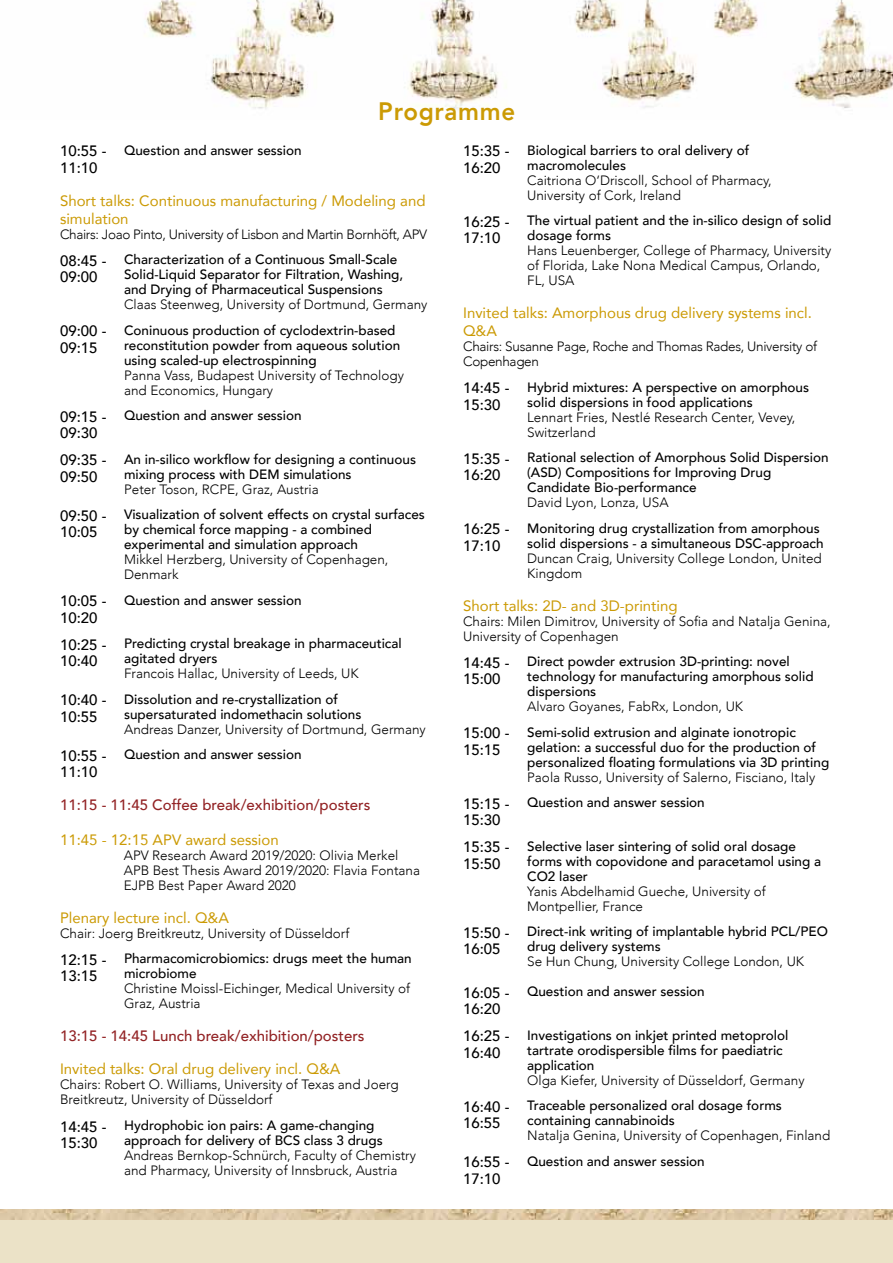
<style>
.page{position:relative;width:893px;height:1263px;background:#fff}
.page>*{position:absolute;margin:0;border:0;box-sizing:border-box;transform-origin:0 0}
.t1{font:800 25.2px "Avenir";letter-spacing:.03em;color:#cb9a04;scale:.95 1}
.t2{font:500 15px/16.5px "Avenir";color:#000}
.t3{font:15px/18px "Avenir";color:#cb9a04}
.t4{font:500 15px "Avenir";color:#922224}
.t5{font:500 13.5px/15px "Avenir";color:#000}
.t6{font:300 13.5px/15px "Avenir";color:#000}
.t7{font:300 13.5px/15px "Avenir";letter-spacing:-.02em;color:#000}
.t8{font:300 13.5px "Avenir";letter-spacing:-.025em;color:#000}
</style>
<div class="page">
<div style="left:0;top:1219px;width:893px;height:44px;background:#ebe2c7"></div>
<img style="left:0;top:1209px;width:893px;height:10px">
<img style="left:146px;top:0;width:747px;height:110px">
<h1 class="t1" style="left:378px;top:91px;width:146px">Programme</h1>
<p class="t2" style="left:60px;top:142px;width:48px">10:55 -<br>11:10</p>
<p class="t5" style="left:124px;top:142px;width:179px">Question and answer session</p>
<p class="t3" style="left:60px;top:191px;width:367px">Short talks: Continuous manufacturing / Modeling and simulation</p>
<p class="t8" style="left:60px;top:226px;width:369px">Chairs: Joao Pinto, University of Lisbon and Martin Bornhöft, APV</p>
<p class="t2" style="left:60px;top:252px;width:48px">08:45 -<br>09:00</p>
<p class="t5" style="left:124px;top:251px;width:281px">Characterization of a Continuous Small-Scale<br>Solid-Liquid Separator for Filtration, Washing, and Drying of Pharmaceutical Suspensions</p>
<p class="t6" style="left:124px;top:297px;width:305px">Claas Steenweg, University of Dortmund, Germany</p>
<p class="t2" style="left:60px;top:322px;width:48px">09:00 -<br>09:15</p>
<p class="t5" style="left:124px;top:322px;width:278px">Coninuous production of cyclodextrin-based reconstitution powder from aqueous solution using scaled-up electrospinning</p>
<p class="t6" style="left:124px;top:368px;width:281px">Panna Vass, Budapest University of Technology and Economics, Hungary</p>
<p class="t2" style="left:60px;top:408px;width:48px">09:15 -<br>09:30</p>
<p class="t5" style="left:124px;top:407px;width:179px">Question and answer session</p>
<p class="t2" style="left:60px;top:451px;width:48px">09:35 -<br>09:50</p>
<p class="t5" style="left:124px;top:451px;width:293px">An in-silico workflow for designing a continuous mixing process with DEM simulations</p>
<p class="t6" style="left:124px;top:482px;width:196px">Peter Toson, RCPE, Graz, Austria</p>
<p class="t2" style="left:60px;top:507px;width:48px">09:50 -<br>10:05</p>
<p class="t5" style="left:124px;top:506px;width:302px">Visualization of solvent effects on crystal surfaces by chemical force mapping - a combined experimental and simulation approach</p>
<p class="t6" style="left:124px;top:552px;width:266px">Mikkel Herzberg, University of Copenhagen,<br>Denmark</p>
<p class="t2" style="left:60px;top:592px;width:48px">10:05 -<br>10:20</p>
<p class="t5" style="left:124px;top:592px;width:179px">Question and answer session</p>
<p class="t2" style="left:60px;top:636px;width:48px">10:25 -<br>10:40</p>
<p class="t5" style="left:124px;top:635px;width:279px">Predicting crystal breakage in pharmaceutical agitated dryers</p>
<p class="t6" style="left:124px;top:666px;width:236px">Francois Hallac, University of Leeds, UK</p>
<p class="t2" style="left:60px;top:691px;width:48px">10:40 -<br>10:55</p>
<p class="t5" style="left:124px;top:691px;width:239px">Dissolution and re-crystallization of supersaturated indomethacin solutions</p>
<p class="t6" style="left:124px;top:722px;width:303px">Andreas Danzer, University of Dortmund, Germany</p>
<p class="t2" style="left:60px;top:747px;width:48px">10:55 -<br>11:10</p>
<p class="t5" style="left:124px;top:746px;width:179px">Question and answer session</p>
<p class="t4" style="left:60px;top:792px;width:312px">11:15 - 11:45 Coffee break/exhibition/posters</p>
<p class="t3" style="left:60px;top:830px;width:220px">11:45 - 12:15 APV award session</p>
<p class="t6" style="left:124px;top:848px;width:298px">APV Research Award 2019/2020: Olivia Merkel<br>APB Best Thesis Award 2019/2020: Flavia Fontana<br>EJPB Best Paper Award 2020</p>
<p class="t3" style="left:60px;top:908px;width:170px">Plenary lecture incl. Q&amp;A</p>
<p class="t6" style="left:60px;top:926px;width:291px">Chair: Joerg Breitkreutz, University of Düsseldorf</p>
<p class="t2" style="left:60px;top:951px;width:48px">12:15 -<br>13:15</p>
<p class="t5" style="left:124px;top:950px;width:289px">Pharmacomicrobiomics: drugs meet the human microbiome</p>
<p class="t6" style="left:124px;top:981px;width:288px">Christine Moissl-Eichinger, Medical University of<br>Graz, Austria</p>
<p class="t4" style="left:60px;top:1023px;width:306px">13:15 - 14:45 Lunch break/exhibition/posters</p>
<p class="t3" style="left:60px;top:1060px;width:282px">Invited talks: Oral drug delivery incl. Q&amp;A</p>
<p class="t6" style="left:60px;top:1077px;width:340px">Chairs: Robert O. Williams, University of Texas and Joerg<br>Breitkreutz, University of Düsseldorf</p>
<p class="t2" style="left:60px;top:1117px;width:48px">14:45 -<br>15:30</p>
<p class="t5" style="left:124px;top:1117px;width:260px">Hydrophobic ion pairs: A game-changing approach for delivery of BCS class 3 drugs</p>
<p class="t6" style="left:124px;top:1148px;width:293px">Andreas Bernkop-Schnürch, Faculty of Chemistry and Pharmacy, University of Innsbruck, Austria</p>
<p class="t2" style="left:463px;top:142px;width:48px">15:35 -<br>16:20</p>
<p class="t5" style="left:527px;top:142px;width:224px">Biological barriers to oral delivery of macromolecules</p>
<p class="t6" style="left:527px;top:173px;width:246px">Caitriona O‘Driscoll, School of Pharmacy,<br>University of Cork, Ireland</p>
<p class="t2" style="left:463px;top:213px;width:48px">16:25 -<br>17:10</p>
<p class="t5" style="left:527px;top:212px;width:306px">The virtual patient and the in-silico design of solid dosage forms</p>
<p class="t6" style="left:527px;top:243px;width:306px">Hans Leuenberger, College of Pharmacy, University of Florida, Lake Nona Medical Campus, Orlando,<br>FL, USA</p>
<p class="t3" style="left:463px;top:304px;width:350px">Invited talks: Amorphous drug delivery systems incl.<br>Q&amp;A</p>
<p class="t7" style="left:463px;top:339px;width:356px">Chairs: Susanne Page, Roche and Thomas Rades, University of<br>Copenhagen</p>
<p class="t2" style="left:463px;top:379px;width:48px">14:45 -<br>15:30</p>
<p class="t5" style="left:527px;top:379px;width:283px">Hybrid mixtures: A perspective on amorphous solid dispersions in food applications</p>
<p class="t6" style="left:527px;top:410px;width:270px">Lennart Fries, Nestlé Research Center, Vevey,<br>Switzerland</p>
<p class="t2" style="left:463px;top:450px;width:48px">15:35 -<br>16:20</p>
<p class="t5" style="left:527px;top:449px;width:303px">Rational selection of Amorphous Solid Dispersion (ASD) Compositions for Improving Drug<br>Candidate Bio-performance</p>
<p class="t6" style="left:527px;top:495px;width:143px">David Lyon, Lonza, USA</p>
<p class="t2" style="left:463px;top:520px;width:48px">16:25 -<br>17:10</p>
<p class="t5" style="left:527px;top:520px;width:298px">Monitoring drug crystallization from amorphous solid dispersions - a simultaneous DSC-approach</p>
<p class="t6" style="left:527px;top:551px;width:296px">Duncan Craig, University College London, United<br>Kingdom</p>
<p class="t3" style="left:463px;top:596px;width:216px">Short talks: 2D- and 3D-printing</p>
<p class="t6" style="left:463px;top:614px;width:369px">Chairs: Milen Dimitrov, University of Sofia and Natalja Genina,<br>University of Copenhagen</p>
<p class="t2" style="left:463px;top:654px;width:48px">14:45 -<br>15:00</p>
<p class="t5" style="left:527px;top:653px;width:288px">Direct powder extrusion 3D-printing: novel technology for manufacturing amorphous solid dispersions</p>
<p class="t6" style="left:527px;top:699px;width:217px">Alvaro Goyanes, FabRx, London, UK</p>
<p class="t2" style="left:463px;top:724px;width:48px">15:00 -<br>15:15</p>
<p class="t5" style="left:527px;top:724px;width:304px">Semi-solid extrusion and alginate ionotropic gelation: a successful duo for the production of personalized floating formulations via 3D printing</p>
<p class="t6" style="left:527px;top:770px;width:290px">Paola Russo, University of Salerno, Fisciano, Italy</p>
<p class="t2" style="left:463px;top:795px;width:48px">15:15 -<br>15:30</p>
<p class="t5" style="left:527px;top:794px;width:179px">Question and answer session</p>
<p class="t2" style="left:463px;top:838px;width:48px">15:35 -<br>15:50</p>
<p class="t5" style="left:527px;top:838px;width:295px">Selective laser sintering of solid oral dosage forms with copovidone and paracetamol using a<br>CO2 laser</p>
<p class="t6" style="left:527px;top:884px;width:240px">Yanis Abdelhamid Gueche, University of<br>Montpellier, France</p>
<p class="t2" style="left:463px;top:924px;width:48px">15:50 -<br>16:05</p>
<p class="t5" style="left:527px;top:923px;width:302px">Direct-ink writing of implantable hybrid PCL/PEO drug delivery systems</p>
<p class="t6" style="left:527px;top:954px;width:278px">Se Hun Chung, University College London, UK</p>
<p class="t2" style="left:463px;top:983px;width:48px">16:05 -<br>16:20</p>
<p class="t5" style="left:527px;top:983px;width:179px">Question and answer session</p>
<p class="t2" style="left:463px;top:1027px;width:48px">16:25 -<br>16:40</p>
<p class="t5" style="left:527px;top:1026px;width:263px">Investigations on inkjet printed metoprolol tartrate orodispersible films for paediatric application</p>
<p class="t6" style="left:527px;top:1072px;width:279px">Olga Kiefer, University of Düsseldorf, Germany</p>
<p class="t2" style="left:463px;top:1097px;width:48px">16:40 -<br>16:55</p>
<p class="t5" style="left:527px;top:1097px;width:256px">Traceable personalized oral dosage forms containing cannabinoids</p>
<p class="t6" style="left:527px;top:1128px;width:305px">Natalja Genina, University of Copenhagen, Finland</p>
<p class="t2" style="left:463px;top:1153px;width:48px">16:55 -<br>17:10</p>
<p class="t5" style="left:527px;top:1152px;width:179px">Question and answer session</p>
</div>
